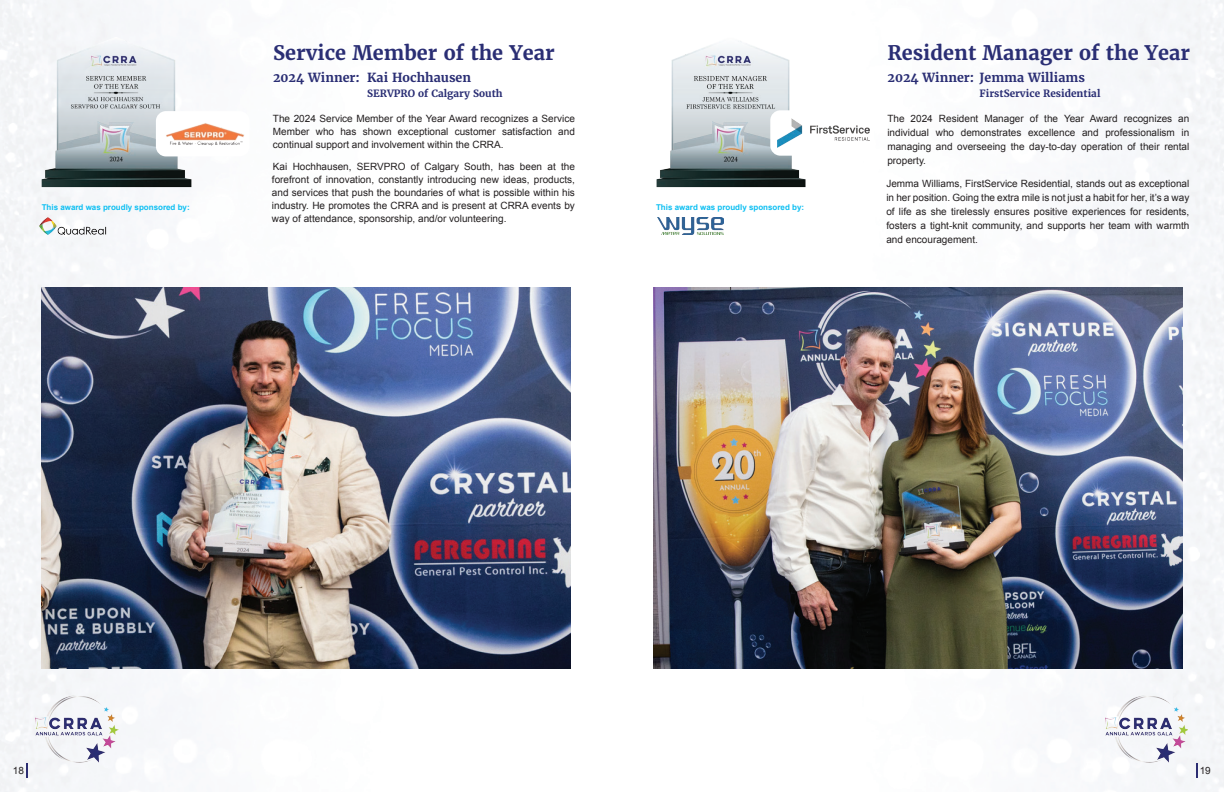
<style>
.page{position:relative;width:1224px;height:792px;background:#fff}
.page>*{position:absolute;margin:0;border:0;box-sizing:border-box;transform-origin:0 0}
.t1{font:700 20px "Merriweather";color:#2a2e74}
.t2{font:700 12.5px "Merriweather";color:#2a2e74}
.t3{font:10px/14px "Arial";color:#231f20;text-align:justify}
.t4{font:700 10px "Merriweather";color:#2a2e74}
.t5{font:700 8px "Arial";color:#0dbff2}
</style>
<div class="page">
<img style="left:0;top:0;width:1224px;height:792px">
<img style="left:39px;top:217px;width:68px;height:18px">
<img style="left:28px;top:25px;width:177px;height:178px">
<div style="left:156px;top:111px;width:94px;height:45px;background:#fff;border-radius:10px"></div>
<img style="left:166px;top:123px;width:78px;height:23px">
<img style="left:42px;top:288px;width:528px;height:381px">
<img style="left:658px;top:217px;width:65px;height:18px">
<img style="left:642px;top:25px;width:178px;height:178px">
<img style="left:654px;top:288px;width:528px;height:381px">
<div style="left:770px;top:110px;width:104px;height:46px;background:#fff;border-radius:10px"></div>
<img style="left:778px;top:118px;width:91px;height:30px">
<img style="left:36px;top:696px;width:82px;height:67px">
<img style="left:1105px;top:696px;width:83px;height:67px">
<svg style="left:26px;top:763px;width:1px;height:15px"></svg>
<svg style="left:1196px;top:764px;width:2px;height:14px"></svg>
<p class="t5" style="left:42px;top:202px;width:150px">This award was proudly sponsored by:</p>
<h1 class="t1" style="left:273px;top:40px;width:283px">Service Member of the Year</h1>
<p class="t2" style="left:273px;top:70px;width:88px">2024 Winner:</p>
<p class="t2" style="left:367px;top:70px;width:105px">Kai Hochhausen</p>
<p class="t4" style="left:367px;top:87px;width:137px">SERVPRO of Calgary South</p>
<p class="t3" style="left:273px;top:113px;width:303px;line-height:13px">The 2024 Service Member of the Year Award recognizes a Service Member who has shown exceptional customer satisfaction and continual support and involvement within the CRRA.</p>
<p class="t3" style="left:272px;top:161px;width:304px;line-height:13px">Kai Hochhausen, SERVPRO of Calgary South, has been at the forefront of innovation, constantly introducing new ideas, products, and services that push the boundaries of what is possible within his industry. He promotes the CRRA and is present at CRRA events by way of attendance, sponsorship, and/or volunteering.</p>
<p class="t5" style="left:656px;top:202px;width:150px">This award was proudly sponsored by:</p>
<h1 class="t1" style="left:888px;top:40px;width:304px">Resident Manager of the Year</h1>
<p class="t2" style="left:888px;top:70px;width:199px">2024 Winner: Jemma Williams</p>
<p class="t4" style="left:980px;top:87px;width:122px">FirstService Residential</p>
<p class="t3" style="left:887px;top:112px;width:303px">The 2024 Resident Manager of the Year Award recognizes an individual who demonstrates excellence and professionalism in managing and overseeing the day-to-day operation of their rental property.</p>
<p class="t3" style="left:886px;top:177px;width:304px">Jemma Williams, FirstService Residential, stands out as exceptional in her position. Going the extra mile is not just a habit for her, it’s a way of life as she tirelessly ensures positive experiences for residents, fosters a tight-knit community, and supports her team with warmth and encouragement.</p>
<p class="t3" style="left:13px;top:764px;width:13px">18</p>
<p class="t3" style="left:1200px;top:764px;width:13px">19</p>
</div>
